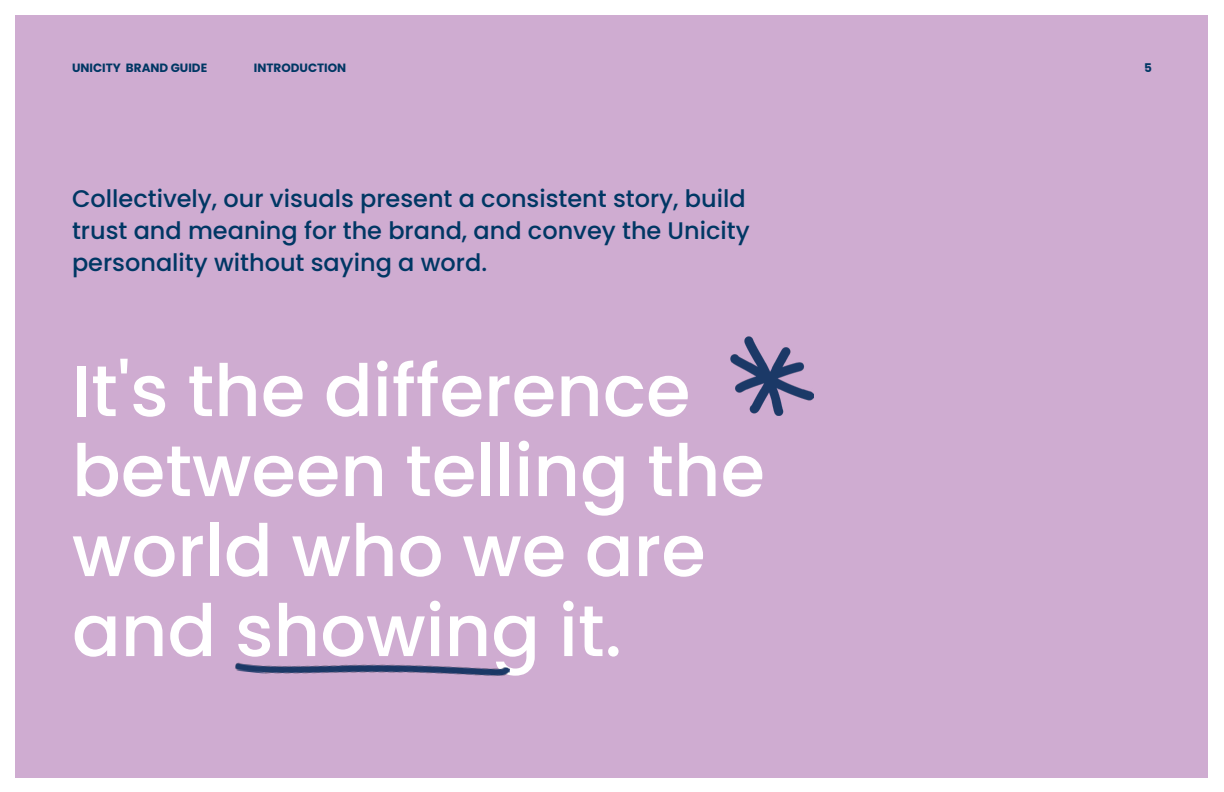
<style>
.page{position:relative;width:1224px;height:792px;background:#fff}
.page>*{position:absolute;margin:0;border:0;box-sizing:border-box;transform-origin:0 0}
.t1{font:500 72px/80px "Poppins";color:#fff}
.t2{font:500 24px/32px "Poppins";color:#003764}
.t3{font:700 12px "Poppins";color:#003764}
</style>
<div class="page">
<div style="left:16px;top:16px;width:1192px;height:762px;background:#cfacd1"></div>
<img style="left:730px;top:336px;width:84px;height:80px">
<img style="left:235px;top:662px;width:275px;height:14px">
<p class="t3" style="left:72px;top:61px;width:137px">UNICITY BRAND GUIDE</p>
<p class="t3" style="left:254px;top:61px;width:94px">INTRODUCTION</p>
<p class="t3" style="left:1144px;top:61px;width:9px">5</p>
<p class="t2" style="left:72px;top:183px;width:679px">Collectively, our visuals present a consistent story, build trust and meaning for the brand, and convey the Unicity personality without saying a word.</p>
<h1 class="t1" style="left:72px;top:351px;width:695px">It's the difference between telling the world who we are and showing it.</h1>
</div>
